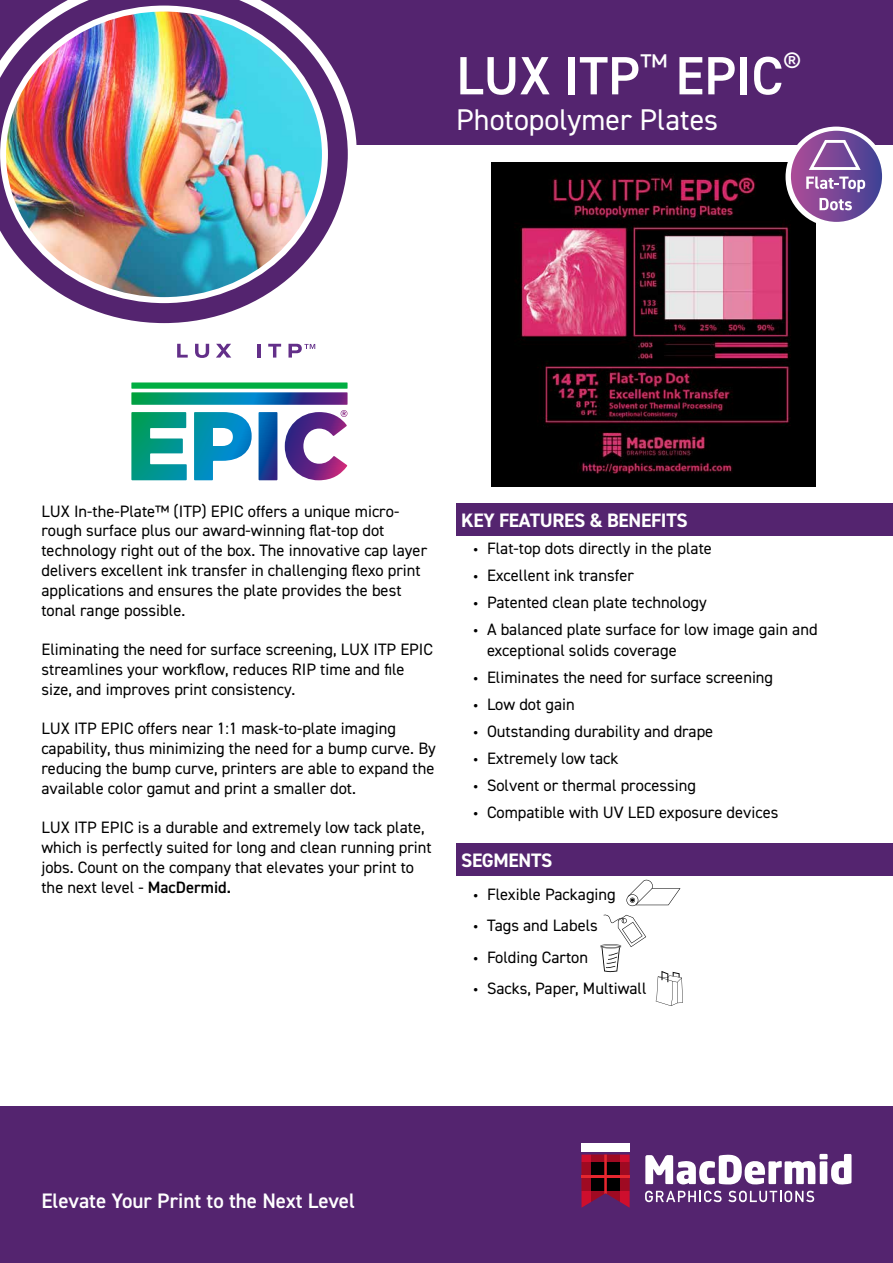
<style>
.page{position:relative;width:893px;height:1263px;background:#fff}
.page>*{position:absolute;margin:0;border:0;box-sizing:border-box;transform-origin:0 0}
.t1{font:600 54px "DIN2014";color:#fff}
.t2{font:30px "DIN2014";color:#fff}
.t3{font:600 21px "DIN2014";color:#fff}
.t4{font:700 19.5px "DIN2014";letter-spacing:-.015em;color:#fff}
.t5{font:16.5px/19.8px "DIN2014";color:#000}
.s1{font-weight:600}
.s2{font-family:"Myriad Pro"}
</style>
<div class="page">
<div style="left:0;top:1107px;width:893px;height:156px;background:#54246f"></div>
<div style="left:0;top:0;width:893px;height:144px;background:#54246f"></div>
<svg style="left:645px;top:1154px;width:206px;height:31px"></svg>
<svg style="left:645px;top:1191px;width:77px;height:11px"></svg>
<svg style="left:728px;top:1191px;width:86px;height:11px"></svg>
<svg style="left:581px;top:1154px;width:49px;height:54px"></svg>
<div style="left:581px;top:1143px;width:49px;height:8px;background:#fff"></div>
<div style="left:456px;top:843px;width:437px;height:32px;background:#54246f"></div>
<div style="left:456px;top:504px;width:437px;height:32px;background:#54246f"></div>
<svg style="left:0;top:0;width:357px;height:324px"></svg>
<svg style="left:626px;top:879px;width:54px;height:27px"></svg>
<svg style="left:656px;top:971px;width:27px;height:35px"></svg>
<svg style="left:600px;top:914px;width:46px;height:58px"></svg>
<img style="left:491px;top:163px;width:324px;height:324px">
<svg style="left:177px;top:344px;width:11px;height:14px"></svg>
<svg style="left:195px;top:344px;width:14px;height:14px"></svg>
<svg style="left:216px;top:344px;width:15px;height:14px"></svg>
<hr style="left:257px;top:344px;width:4px;height:14px;background:#632f89">
<svg style="left:268px;top:344px;width:13px;height:14px"></svg>
<svg style="left:288px;top:344px;width:27px;height:14px"></svg>
<div style="left:131px;top:382px;width:217px;height:7px;background:#00ae42"></div>
<svg style="left:131px;top:392px;width:217px;height:88px"></svg>
<img style="left:3px;top:10px;width:322px;height:290px">
<div style="left:785px;top:127px;width:102px;height:100px;background:#fff;border-radius:50%"></div>
<svg style="left:791px;top:131px;width:91px;height:91px"></svg>
<svg style="left:806px;top:177px;width:59px;height:15px"></svg>
<svg style="left:819px;top:198px;width:33px;height:12px"></svg>
<svg style="left:806px;top:137px;width:57px;height:34px"></svg>
<h1 class="t1" style="left:456px;top:40px;width:347px">LUX ITP<sup>™</sup> EPIC<sup>®</sup></h1>
<h2 class="t2" style="left:456px;top:101px;width:264px">Photopolymer Plates</h2>
<p class="t5" style="left:41px;top:501px;width:387px">LUX In-the-Plate™ (ITP) EPIC offers a unique micro&shy;rough surface plus our award-winning flat-top dot technology right out of the box. The innovative cap layer delivers excellent ink transfer in challenging flexo print applications and ensures the plate provides the best tonal range possible.</p>
<p class="t5" style="left:41px;top:639px;width:393px">Eliminating the need for surface screening, LUX ITP EPIC streamlines your workflow, reduces RIP time and file size, and improves print consistency.</p>
<p class="t5" style="left:41px;top:718px;width:396px">LUX ITP EPIC offers near 1:1 mask-to-plate imaging capability, thus minimizing the need for a bump curve. By reducing the bump curve, printers are able to expand the available color gamut and print a smaller dot.</p>
<p class="t5" style="left:41px;top:817px;width:392px">LUX ITP EPIC is a durable and extremely low tack plate, which is perfectly suited for long and clean running print jobs. Count on the company that elevates your print to the next level - <span class="s1">MacDermid.</span></p>
<p class="t4" style="left:461px;top:508px;width:228px">KEY FEATURES &amp; BENEFITS</p>
<p class="t5" style="left:473px;top:538px;width:240px"><span class="s2">•</span> Flat-top dots directly in the plate</p>
<p class="t5" style="left:473px;top:565px;width:162px"><span class="s2">•</span> Excellent ink transfer</p>
<p class="t5" style="left:473px;top:592px;width:235px"><span class="s2">•</span> Patented clean plate technology</p>
<p class="t5" style="left:487px;top:618px;width:332px;line-height:21px;text-indent:-13px"><span class="s2">•</span> A balanced plate surface for low image gain and exceptional solids coverage</p>
<p class="t5" style="left:473px;top:667px;width:301px"><span class="s2">•</span> Eliminates the need for surface screening</p>
<p class="t5" style="left:473px;top:694px;width:103px"><span class="s2">•</span> Low dot gain</p>
<p class="t5" style="left:473px;top:721px;width:241px"><span class="s2">•</span> Outstanding durability and drape</p>
<p class="t5" style="left:473px;top:748px;width:146px"><span class="s2">•</span> Extremely low tack</p>
<p class="t5" style="left:473px;top:775px;width:224px"><span class="s2">•</span> Solvent or thermal processing</p>
<p class="t5" style="left:473px;top:802px;width:306px"><span class="s2">•</span> Compatible with UV LED exposure devices</p>
<p class="t4" style="left:461px;top:847px;width:93px">SEGMENTS</p>
<p class="t5" style="left:473px;top:884px;width:144px"><span class="s2">•</span> Flexible Packaging</p>
<p class="t5" style="left:473px;top:915px;width:126px"><span class="s2">•</span> Tags and Labels</p>
<p class="t5" style="left:473px;top:947px;width:116px"><span class="s2">•</span> Folding Carton</p>
<p class="t5" style="left:473px;top:978px;width:175px"><span class="s2">•</span> Sacks, Paper, Multiwall</p>
<p class="t3" style="left:41px;top:1186px;width:315px">Elevate Your Print to the Next Level</p>
</div>
